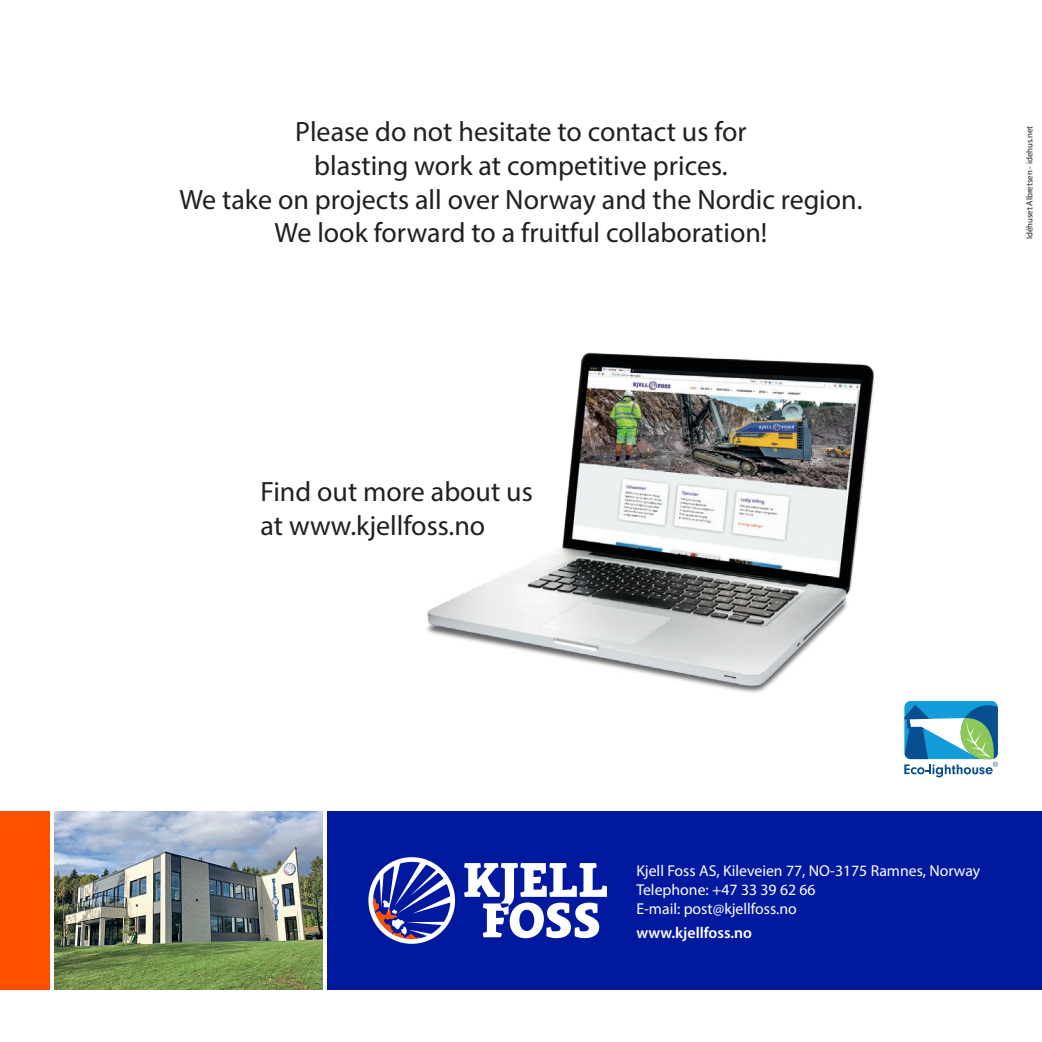
<style>
.page{position:relative;width:1042px;height:1042px;background:#fff}
.page>*{position:absolute;margin:0;border:0;box-sizing:border-box;transform-origin:0 0}
.t1{font:28px/33.6px "Myriad Pro";color:#231f20}
.t2{font:15.75px "Myriad Pro";color:#fff}
.t3{font:600 15.75px "Myriad Pro";color:#fff}
.kulepunkt_1{font:8.75px "Myriad Pro";color:#231f20}
</style>
<div class="page">
<div style="left:327px;top:811px;width:715px;height:179px;background:#00199f"></div>
<img style="left:427px;top:352px;width:448px;height:341px">
<img style="left:55px;top:811px;width:267px;height:179px">
<div style="left:0;top:811px;width:50px;height:179px;background:#ff5000"></div>
<svg style="left:464px;top:863px;width:143px;height:75px"></svg>
<svg style="left:368px;top:857px;width:87px;height:87px"></svg>
<svg style="left:904px;top:701px;width:94px;height:76px"></svg>
<p class="t1" style="left:295px;top:115px;width:453px">Please do not hesitate to contact us for</p>
<p class="t1" style="left:314px;top:148px;width:415px">blasting work at competitive prices.</p>
<p class="t1" style="left:179px;top:182px;width:684px">We take on projects all over Norway and the Nordic region.</p>
<p class="t1" style="left:275px;top:215px;width:494px">We look forward to a fruitful collaboration!</p>
<p class="t1" style="left:260px;top:474px;width:274px">Find out more about us at www.kjellfoss.no</p>
<p class="kulepunkt_1" style="left:1024px;top:239px;width:115px;rotate:-90deg">Idéhuset Albretsen - idehus.net</p>
<p class="t2" style="left:636px;top:861px;width:345px">Kjell Foss AS, Kileveien 77, NO-3175 Ramnes, Norway</p>
<p class="t2" style="left:636px;top:880px;width:181px">Telephone: +47 33 39 62 66</p>
<p class="t2" style="left:636px;top:899px;width:162px">E-mail: post@kjellfoss.no</p>
<p class="t3" style="left:636px;top:923px;width:117px">www.kjellfoss.no</p>
</div>
